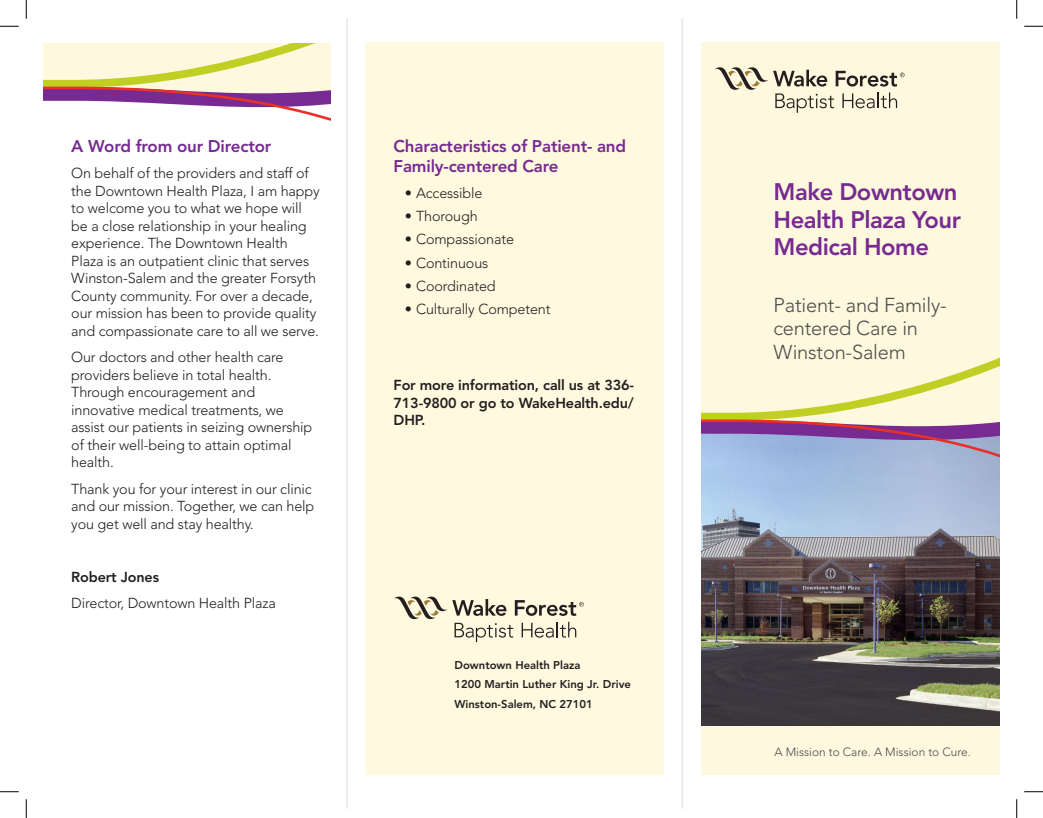
<style>
.page{position:relative;width:1043px;height:818px;background:#fff}
.page>*{position:absolute;margin:0;border:0;box-sizing:border-box;transform-origin:0 0}
.t1{font:800 23.75px/27.5px "Avenir LT Std";letter-spacing:-.02em;color:#772a91}
.t2{font:300 20px/23.8px "Avenir LT Std";letter-spacing:-.01em;color:#4b4c4d}
.t3{font:800 16.88px/20px "Avenir LT Std";letter-spacing:-.01em;color:#772a91}
.t4{font:300 14.38px/17.5px "Avenir LT Std";letter-spacing:-.01em;color:#231f20}
.t5{font:800 14.38px/17.5px "Avenir LT Std";letter-spacing:-.01em;color:#231f20;text-align:justify}
.t6{font:300 11.88px "Avenir LT Std";color:#4b4c4d}
.t7{font:800 11.25px/19.4px "Avenir LT Std";color:#231f20}
</style>
<div class="page">
<div style="left:701px;top:42px;width:299px;height:733px;background:#fef9de"></div>
<svg style="left:715px;top:67px;width:189px;height:46px"></svg>
<div style="left:365px;top:42px;width:299px;height:733px;background:#fef9de"></div>
<svg style="left:394px;top:596px;width:189px;height:46px"></svg>
<hr style="left:347px;top:18px;width:1px;height:790px;background:#dcdddf">
<hr style="left:682px;top:18px;width:1px;height:790px;background:#dcdddf">
<img style="left:701px;top:509px;width:298px;height:216px">
<svg style="left:43px;top:43px;width:287px;height:78px"></svg>
<svg style="left:701px;top:358px;width:298px;height:151px"></svg>
<svg style="left:0;top:25px;width:19px;height:2px"></svg>
<svg style="left:1024px;top:25px;width:18px;height:2px"></svg>
<svg style="left:0;top:791px;width:19px;height:1px"></svg>
<svg style="left:1024px;top:791px;width:18px;height:1px"></svg>
<svg style="left:25px;top:0;width:2px;height:19px"></svg>
<svg style="left:25px;top:799px;width:2px;height:19px"></svg>
<svg style="left:1016px;top:0;width:1px;height:19px"></svg>
<svg style="left:1016px;top:799px;width:1px;height:19px"></svg>
<p class="t3" style="left:71px;top:136px;width:202px">A Word from our Director</p>
<p class="t4" style="left:71px;top:164px;width:250px">On behalf of the providers and staff of the Downtown Health Plaza, I am happy to welcome you to what we hope will be a close relationship in your healing experience. The Downtown Health Plaza is an outpatient clinic that serves Winston-Salem and the greater Forsyth County community. For over a decade, our mission has been to provide quality and compassionate care to all we serve.</p>
<p class="t4" style="left:71px;top:348px;width:242px">Our doctors and other health care providers believe in total health.<br>Through encouragement and innovative medical treatments, we assist our patients in seizing ownership of their well-being to attain optimal health.</p>
<p class="t4" style="left:71px;top:480px;width:244px">Thank you for your interest in our clinic and our mission. Together, we can help you get well and stay healthy.</p>
<p class="t5" style="left:71px;top:568px;width:89px">Robert Jones</p>
<p class="t4" style="left:71px;top:594px;width:206px">Director, Downtown Health Plaza</p>
<p class="t3" style="left:393px;top:136px;width:234px">Characteristics of Patient- and<br>Family-centered Care</p>
<p class="t4" style="left:405px;top:184px;width:79px">• Accessible</p>
<p class="t4" style="left:405px;top:207px;width:74px">• Thorough</p>
<p class="t4" style="left:405px;top:231px;width:111px">• Compassionate</p>
<p class="t4" style="left:405px;top:254px;width:85px">• Continuous</p>
<p class="t4" style="left:405px;top:277px;width:92px">• Coordinated</p>
<p class="t4" style="left:405px;top:300px;width:147px">• Culturally Competent</p>
<p class="t5" style="left:393px;top:376px;width:242px">For more information, call us at 336- 713-9800 or go to WakeHealth.edu/ DHP.</p>
<p class="t7" style="left:454px;top:655px;width:178px">Downtown Health Plaza<br>1200 Martin Luther King Jr. Drive<br>Winston-Salem, NC 27101</p>
<h1 class="t1" style="left:773px;top:178px;width:189px">Make Downtown<br>Health Plaza Your<br>Medical Home</h1>
<h2 class="t2" style="left:773px;top:293px;width:175px">Patient- and Family&shy;centered Care in<br>Winston-Salem</h2>
<p class="t6" style="left:774px;top:744px;width:198px">A Mission to Care. A Mission to Cure.</p>
</div>
